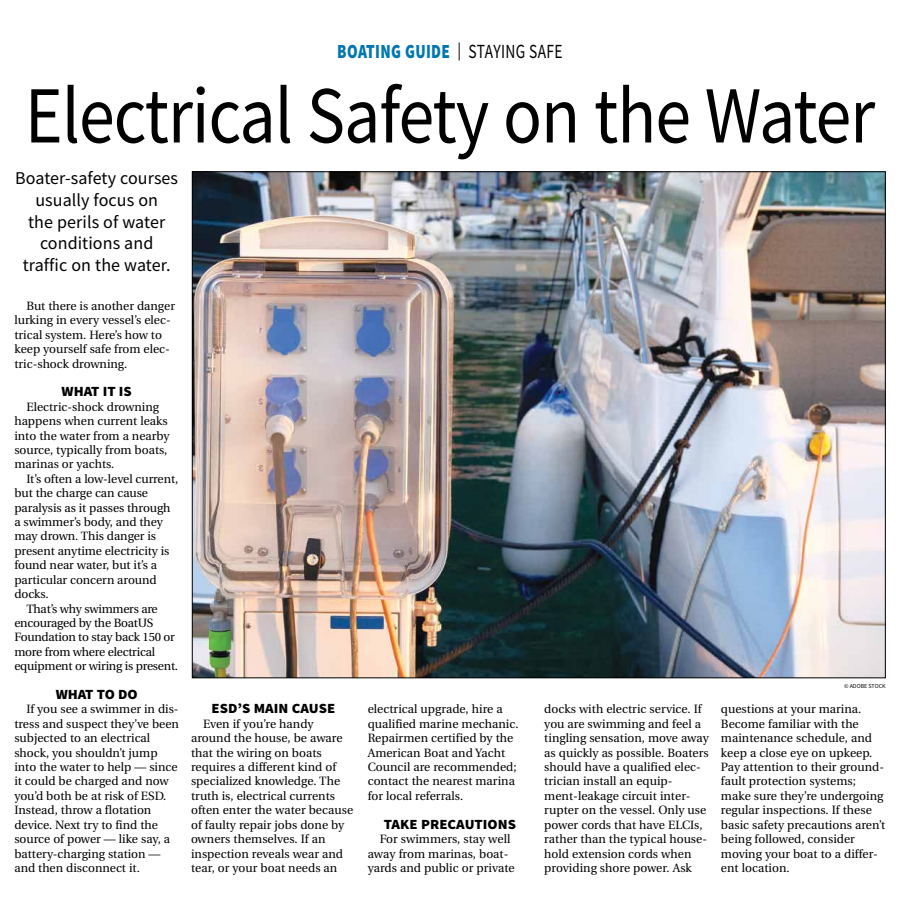
<style>
.page{position:relative;width:900px;height:908px;background:#fff}
.page>*{position:absolute;margin:0;border:0;box-sizing:border-box;transform-origin:0 0}
.t1{font:81px "Source Sans Pro";letter-spacing:-.015em;color:#000;scale:.89 1}
.t2{font:900 20px "Source Sans Pro";letter-spacing:.025em;color:#0077b1;scale:.77 1}
.t3{font:18px/21.6px "Source Sans Pro";letter-spacing:.005em;color:#000;text-align:center}
.t4{font:900 14px "Source Sans Pro";letter-spacing:.005em;color:#000;scale:1.05 1}
.t5{font:12px/14.4px "Utopia";letter-spacing:.005em;color:#000}
.t6{font:12px "Utopia";letter-spacing:-.02em;color:#000}
.t7{font:6px "Source Sans Pro";color:#000}
.s1{font-weight:400;font-size:18px;color:#000}
.s2{font-weight:400;color:#000}
</style>
<div class="page">
<img style="left:194px;top:173px;width:690px;height:503px">
<h2 class="t2" style="left:337px;top:38px;width:294px">BOATING GUIDE <span class="s1">|</span> <span class="s2">STAYING SAFE</span></h2>
<h1 class="t1" style="left:25px;top:64px;width:957px">Electrical Safety on the Water</h1>
<h3 class="t3" style="left:15px;top:167px;width:164px">Boater-safety courses usually focus on<br>the perils of water conditions and<br>traffic on the water.</h3>
<p class="t5" style="left:14px;top:299px;width:162px;text-indent:12px">But there is another danger lurking in every vessel’s elec&shy;trical system. Here’s how to keep yourself safe from elec&shy;tric-shock drowning.</p>
<p class="t4" style="left:62px;top:382px;width:68px">WHAT IT IS</p>
<p class="t5" style="left:14px;top:399px;width:157px;text-indent:12px">Electric-shock drowning happens when current leaks into the water from a nearby source, typically from boats, marinas or yachts.</p>
<p class="t5" style="left:26px;top:471px;width:153px">It’s often a low-level current,</p>
<p class="t5" style="left:14px;top:486px;width:135px">but the charge can cause</p>
<p class="t5" style="left:14px;top:500px;width:158px">paralysis as it passes through</p>
<p class="t5" style="left:14px;top:515px;width:150px">a swimmer’s body, and they</p>
<p class="t5" style="left:14px;top:529px;width:143px">may drown. This danger is</p>
<p class="t5" style="left:14px;top:543px;width:157px">present anytime electricity is</p>
<p class="t5" style="left:14px;top:558px;width:144px">found near water, but it’s a</p>
<p class="t5" style="left:14px;top:572px;width:144px">particular concern around</p>
<p class="t5" style="left:14px;top:587px;width:36px">docks.</p>
<p class="t6" style="left:26px;top:601px;width:133px">That’s why swimmers are</p>
<p class="t6" style="left:14px;top:616px;width:141px">encouraged by the BoatUS</p>
<p class="t6" style="left:14px;top:630px;width:162px">Foundation to stay back 150 or</p>
<p class="t6" style="left:14px;top:645px;width:142px">more from where electrical</p>
<p class="t6" style="left:14px;top:659px;width:165px">equipment or wiring is present.</p>
<p class="t4" style="left:56px;top:684px;width:80px">WHAT TO DO</p>
<p class="t5" style="left:14px;top:702px;width:166px;text-indent:12px">If you see a swimmer in dis&shy;tress and suspect they’ve been subjected to an electrical shock, you shouldn’t jump into the water to help — since it could be charged and now you’d both be at risk of ESD.<br>Instead, throw a flotation device. Next try to find the source of power — like say, a battery-charging station — and then disconnect it.</p>
<p class="t4" style="left:211px;top:698px;width:119px">ESD’S MAIN CAUSE</p>
<p class="t5" style="left:191px;top:716px;width:164px;text-indent:12px">Even if you’re handy around the house, be aware that the wiring on boats requires a different kind of specialized knowledge. The truth is, electrical currents often enter the water because of faulty repair jobs done by owners themselves. If an inspection reveals wear and tear, or your boat needs an</p>
<p class="t5" style="left:368px;top:702px;width:152px">electrical upgrade, hire a qualified marine mechanic.<br>Repairmen certified by the<br>American Boat and Yacht<br>Council are recommended; contact the nearest marina for local referrals.</p>
<p class="t4" style="left:384px;top:814px;width:127px">TAKE PRECAUTIONS</p>
<p class="t5" style="left:368px;top:831px;width:149px;text-indent:12px">For swimmers, stay well away from marinas, boat&shy;yards and public or private</p>
<p class="t7" style="left:844px;top:681px;width:43px">© ADOBE STOCK</p>
<p class="t5" style="left:544px;top:702px;width:166px">docks with electric service. If you are swimming and feel a tingling sensation, move away as quickly as possible. Boaters should have a qualified elec&shy;trician install an equip&shy;ment-leakage circuit inter&shy;rupter on the vessel. Only use power cords that have ELCIs, rather than the typical house&shy;hold extension cords when providing shore power. Ask</p>
<p class="t5" style="left:721px;top:702px;width:166px">questions at your marina.<br>Become familiar with the maintenance schedule, and keep a close eye on upkeep.<br>Pay attention to their ground&shy;fault protection systems; make sure they’re undergoing regular inspections. If these basic safety precautions aren’t being followed, consider moving your boat to a differ&shy;ent location.</p>
</div>
